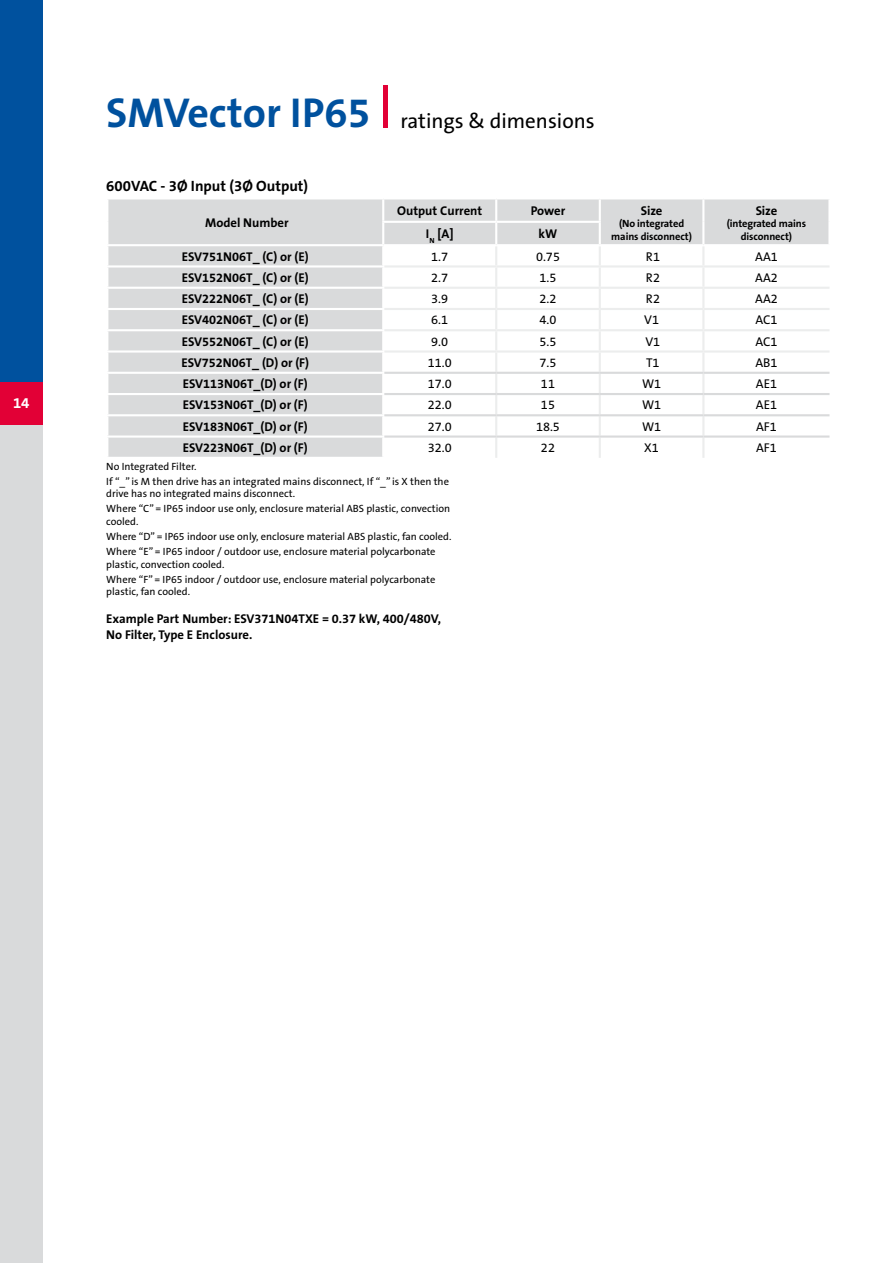
<style>
.page{position:relative;width:893px;height:1263px;background:#fff}
.page>*{position:absolute;margin:0;border:0;box-sizing:border-box;transform-origin:0 0}
.t1{font:21px "The Sans B5 Plain";color:#000}
.t2{font:700 15px "The Sans B7";color:#000}
.t3{font:700 15px "The Sans B7";color:#fff}
.t4{font:700 12.75px/15.3px "The Sans B7";color:#000}
.t5{font:12.75px "The Sans B5 Plain";color:#000}
.t6{font:10.5px/15px "The Sans B5 Plain";color:#000}
.t7{font:700 10.5px/12.6px "The Sans B7";letter-spacing:-.01em;color:#000;text-align:center}
.s1{font-family:"The Sans B7";font-weight:700;font-size:42px;color:#00519e}
</style>
<div class="page">
<div style="left:383px;top:85px;width:5px;height:43px;background:#e20036"></div>
<svg style="left:108px;top:199px;width:721px;height:258px"></svg>
<svg style="left:382px;top:246px;width:2px;height:19px"></svg>
<hr style="left:106px;top:265px;width:278px;height:2px;background:#fff">
<hr style="left:382px;top:267px;width:2px;height:20px;background:#fff">
<hr style="left:106px;top:287px;width:278px;height:2px;background:#fff">
<hr style="left:106px;top:308px;width:278px;height:2px;background:#fff">
<hr style="left:106px;top:329px;width:278px;height:2px;background:#fff">
<hr style="left:106px;top:350px;width:278px;height:3px;background:#fff">
<hr style="left:106px;top:372px;width:278px;height:2px;background:#fff">
<hr style="left:106px;top:393px;width:278px;height:2px;background:#fff">
<hr style="left:106px;top:414px;width:278px;height:2px;background:#fff">
<hr style="left:106px;top:435px;width:278px;height:3px;background:#fff">
<svg style="left:495px;top:246px;width:2px;height:19px"></svg>
<svg style="left:599px;top:246px;width:2px;height:19px"></svg>
<hr style="left:384px;top:265px;width:112px;height:2px;background:#eceded">
<hr style="left:496px;top:265px;width:104px;height:2px;background:#eceded">
<hr style="left:495px;top:267px;width:2px;height:20px;background:#eceded">
<hr style="left:600px;top:265px;width:103px;height:2px;background:#eceded">
<hr style="left:599px;top:267px;width:2px;height:20px;background:#eceded">
<hr style="left:384px;top:287px;width:112px;height:2px;background:#eceded">
<hr style="left:496px;top:287px;width:104px;height:2px;background:#eceded">
<hr style="left:600px;top:287px;width:103px;height:2px;background:#eceded">
<hr style="left:384px;top:308px;width:112px;height:2px;background:#eceded">
<hr style="left:496px;top:308px;width:104px;height:2px;background:#eceded">
<hr style="left:600px;top:308px;width:103px;height:2px;background:#eceded">
<hr style="left:384px;top:329px;width:112px;height:2px;background:#eceded">
<hr style="left:496px;top:329px;width:104px;height:2px;background:#eceded">
<hr style="left:600px;top:329px;width:103px;height:2px;background:#eceded">
<svg style="left:702px;top:246px;width:2px;height:19px"></svg>
<hr style="left:703px;top:265px;width:126px;height:2px;background:#eceded">
<hr style="left:702px;top:267px;width:2px;height:20px;background:#eceded">
<hr style="left:703px;top:287px;width:126px;height:2px;background:#eceded">
<hr style="left:703px;top:308px;width:126px;height:2px;background:#eceded">
<hr style="left:703px;top:329px;width:126px;height:2px;background:#eceded">
<hr style="left:384px;top:350px;width:112px;height:3px;background:#eceded">
<hr style="left:496px;top:350px;width:104px;height:3px;background:#eceded">
<hr style="left:600px;top:350px;width:103px;height:3px;background:#eceded">
<hr style="left:703px;top:350px;width:126px;height:3px;background:#eceded">
<svg style="left:495px;top:289px;width:2px;height:146px"></svg>
<svg style="left:599px;top:289px;width:2px;height:146px"></svg>
<svg style="left:702px;top:289px;width:2px;height:146px"></svg>
<hr style="left:495px;top:438px;width:2px;height:20px;background:#eceded">
<hr style="left:599px;top:438px;width:2px;height:20px;background:#eceded">
<hr style="left:702px;top:438px;width:2px;height:20px;background:#eceded">
<svg style="left:382px;top:289px;width:2px;height:168px"></svg>
<hr style="left:382px;top:199px;width:2px;height:22px;background:#fff">
<hr style="left:495px;top:199px;width:2px;height:22px;background:#fff">
<hr style="left:599px;top:199px;width:2px;height:22px;background:#fff">
<hr style="left:702px;top:199px;width:2px;height:23px;background:#fff">
<hr style="left:828px;top:199px;width:3px;height:23px;background:#fff">
<hr style="left:382px;top:221px;width:114px;height:2px;background:#fff">
<hr style="left:382px;top:223px;width:2px;height:21px;background:#fff">
<hr style="left:496px;top:221px;width:105px;height:2px;background:#fff">
<hr style="left:495px;top:223px;width:2px;height:21px;background:#fff">
<hr style="left:599px;top:223px;width:2px;height:21px;background:#fff">
<hr style="left:702px;top:222px;width:2px;height:22px;background:#fff">
<hr style="left:828px;top:222px;width:3px;height:22px;background:#fff">
<hr style="left:106px;top:244px;width:277px;height:2px;background:#fff">
<hr style="left:383px;top:244px;width:113px;height:2px;background:#fff">
<hr style="left:496px;top:244px;width:104px;height:2px;background:#fff">
<hr style="left:600px;top:244px;width:103px;height:2px;background:#fff">
<hr style="left:384px;top:372px;width:112px;height:2px;background:#d9dadb">
<hr style="left:496px;top:372px;width:104px;height:2px;background:#d9dadb">
<hr style="left:600px;top:372px;width:103px;height:2px;background:#d9dadb">
<hr style="left:703px;top:372px;width:126px;height:2px;background:#d9dadb">
<hr style="left:384px;top:393px;width:112px;height:2px;background:#d9dadb">
<hr style="left:496px;top:393px;width:104px;height:2px;background:#d9dadb">
<hr style="left:600px;top:393px;width:103px;height:2px;background:#d9dadb">
<hr style="left:703px;top:393px;width:126px;height:2px;background:#d9dadb">
<hr style="left:703px;top:244px;width:128px;height:2px;background:#fff">
<hr style="left:384px;top:414px;width:112px;height:2px;background:#d9dadb">
<hr style="left:496px;top:414px;width:104px;height:2px;background:#d9dadb">
<hr style="left:600px;top:414px;width:103px;height:2px;background:#d9dadb">
<hr style="left:703px;top:414px;width:126px;height:2px;background:#d9dadb">
<hr style="left:384px;top:435px;width:112px;height:3px;background:#d9dadb">
<hr style="left:496px;top:435px;width:104px;height:3px;background:#d9dadb">
<hr style="left:600px;top:435px;width:103px;height:3px;background:#d9dadb">
<hr style="left:703px;top:435px;width:126px;height:3px;background:#d9dadb">
<div style="left:0;top:0;width:43px;height:383px;background:#00519e"></div>
<div style="left:0;top:383px;width:43px;height:42px;background:#e20036"></div>
<div style="left:0;top:425px;width:43px;height:838px;background:#d9dadb"></div>
<h2 class="t3" style="left:13px;top:395px;width:18px">14</h2>
<h1 class="t1" style="left:106px;top:110px;width:490px"><span class="s1">SMVector IP65</span> ratings &amp; dimensions</h1>
<h2 class="t2" style="left:106px;top:178px;width:203px">600VAC - 3Ø Input (3Ø Output)</h2>
<p class="t4" style="left:205px;top:216px;width:85px">Model Number</p>
<p class="t4" style="left:397px;top:203px;width:87px">Output Current</p>
<p class="t4" style="left:531px;top:203px;width:36px">Power</p>
<p class="t4" style="left:641px;top:203px;width:23px">Size</p>
<p class="t7" style="left:611px;top:218px;width:82px">(No integrated mains disconnect)</p>
<p class="t4" style="left:426px;top:227px;width:30px">I<sub>N</sub> [A]</p>
<p class="t4" style="left:539px;top:227px;width:20px">kW</p>
<p class="t4" style="left:756px;top:203px;width:23px">Size</p>
<p class="t7" style="left:727px;top:218px;width:81px">(integrated mains disconnect)</p>
<p class="t4" style="left:182px;top:249px;width:128px">ESV751N06T_ (C) or (E)</p>
<p class="t5" style="left:431px;top:250px;width:18px">1.7</p>
<p class="t5" style="left:536px;top:250px;width:25px">0.75</p>
<p class="t5" style="left:646px;top:250px;width:16px">R1</p>
<p class="t5" style="left:755px;top:250px;width:24px">AA1</p>
<p class="t4" style="left:182px;top:270px;width:128px">ESV152N06T_ (C) or (E)</p>
<p class="t5" style="left:431px;top:271px;width:18px">2.7</p>
<p class="t5" style="left:540px;top:271px;width:18px">1.5</p>
<p class="t5" style="left:646px;top:271px;width:16px">R2</p>
<p class="t5" style="left:755px;top:271px;width:24px">AA2</p>
<p class="t4" style="left:182px;top:292px;width:128px">ESV222N06T_ (C) or (E)</p>
<p class="t5" style="left:431px;top:292px;width:18px">3.9</p>
<p class="t5" style="left:540px;top:292px;width:18px">2.2</p>
<p class="t5" style="left:646px;top:292px;width:16px">R2</p>
<p class="t5" style="left:755px;top:292px;width:24px">AA2</p>
<p class="t4" style="left:182px;top:313px;width:128px">ESV402N06T_ (C) or (E)</p>
<p class="t5" style="left:431px;top:313px;width:18px">6.1</p>
<p class="t5" style="left:539px;top:313px;width:18px">4.0</p>
<p class="t5" style="left:644px;top:313px;width:16px">V1</p>
<p class="t5" style="left:755px;top:313px;width:24px">AC1</p>
<p class="t4" style="left:182px;top:334px;width:128px">ESV552N06T_ (C) or (E)</p>
<p class="t5" style="left:431px;top:335px;width:18px">9.0</p>
<p class="t5" style="left:539px;top:335px;width:18px">5.5</p>
<p class="t5" style="left:645px;top:335px;width:16px">V1</p>
<p class="t5" style="left:755px;top:335px;width:24px">AC1</p>
<p class="t4" style="left:181px;top:355px;width:129px">ESV752N06T_ (D) or (F)</p>
<p class="t5" style="left:428px;top:356px;width:25px">11.0</p>
<p class="t5" style="left:540px;top:356px;width:18px">7.5</p>
<p class="t5" style="left:646px;top:356px;width:15px">T1</p>
<p class="t5" style="left:755px;top:356px;width:24px">AB1</p>
<p class="t4" style="left:183px;top:377px;width:126px">ESV113N06T_(D) or (F)</p>
<p class="t5" style="left:428px;top:377px;width:25px">17.0</p>
<p class="t5" style="left:541px;top:377px;width:16px">11</p>
<p class="t5" style="left:642px;top:377px;width:21px">W1</p>
<p class="t5" style="left:756px;top:377px;width:23px">AE1</p>
<p class="t4" style="left:183px;top:398px;width:126px">ESV153N06T_(D) or (F)</p>
<p class="t5" style="left:428px;top:398px;width:25px">22.0</p>
<p class="t5" style="left:541px;top:398px;width:16px">15</p>
<p class="t5" style="left:642px;top:398px;width:21px">W1</p>
<p class="t5" style="left:756px;top:398px;width:23px">AE1</p>
<p class="t4" style="left:183px;top:419px;width:126px">ESV183N06T_(D) or (F)</p>
<p class="t5" style="left:428px;top:420px;width:25px">27.0</p>
<p class="t5" style="left:536px;top:420px;width:25px">18.5</p>
<p class="t5" style="left:642px;top:420px;width:21px">W1</p>
<p class="t5" style="left:756px;top:420px;width:22px">AF1</p>
<p class="t4" style="left:183px;top:440px;width:126px">ESV223N06T_(D) or (F)</p>
<p class="t5" style="left:428px;top:441px;width:25px">32.0</p>
<p class="t5" style="left:541px;top:441px;width:16px">22</p>
<p class="t5" style="left:644px;top:441px;width:16px">X1</p>
<p class="t5" style="left:756px;top:441px;width:22px">AF1</p>
<p class="t6" style="left:106px;top:459px;width:344px">No Integrated Filter.<br>If “_” is M then drive has an integrated mains disconnect, If “_” is X then the</p>
<p class="t6" style="left:106px;top:487px;width:345px">drive has no integrated mains disconnect.<br>Where “C” = IP65 indoor use only, enclosure material ABS plastic, convection</p>
<p class="t6" style="left:106px;top:514px;width:347px">cooled.<br>Where “D” = IP65 indoor use only, enclosure material ABS plastic, fan cooled.<br>Where “E” = IP65 indoor / outdoor use, enclosure material polycarbonate</p>
<p class="t6" style="left:106px;top:557px;width:331px">plastic, convection cooled.<br>Where “F” = IP65 indoor / outdoor use, enclosure material polycarbonate</p>
<p class="t6" style="left:106px;top:584px;width:85px">plastic, fan cooled.</p>
<p class="t4" style="left:106px;top:612px;width:336px">Example Part Number: ESV371N04TXE = 0.37 kW, 400/480V,<br>No Filter, Type E Enclosure.</p>
</div>
